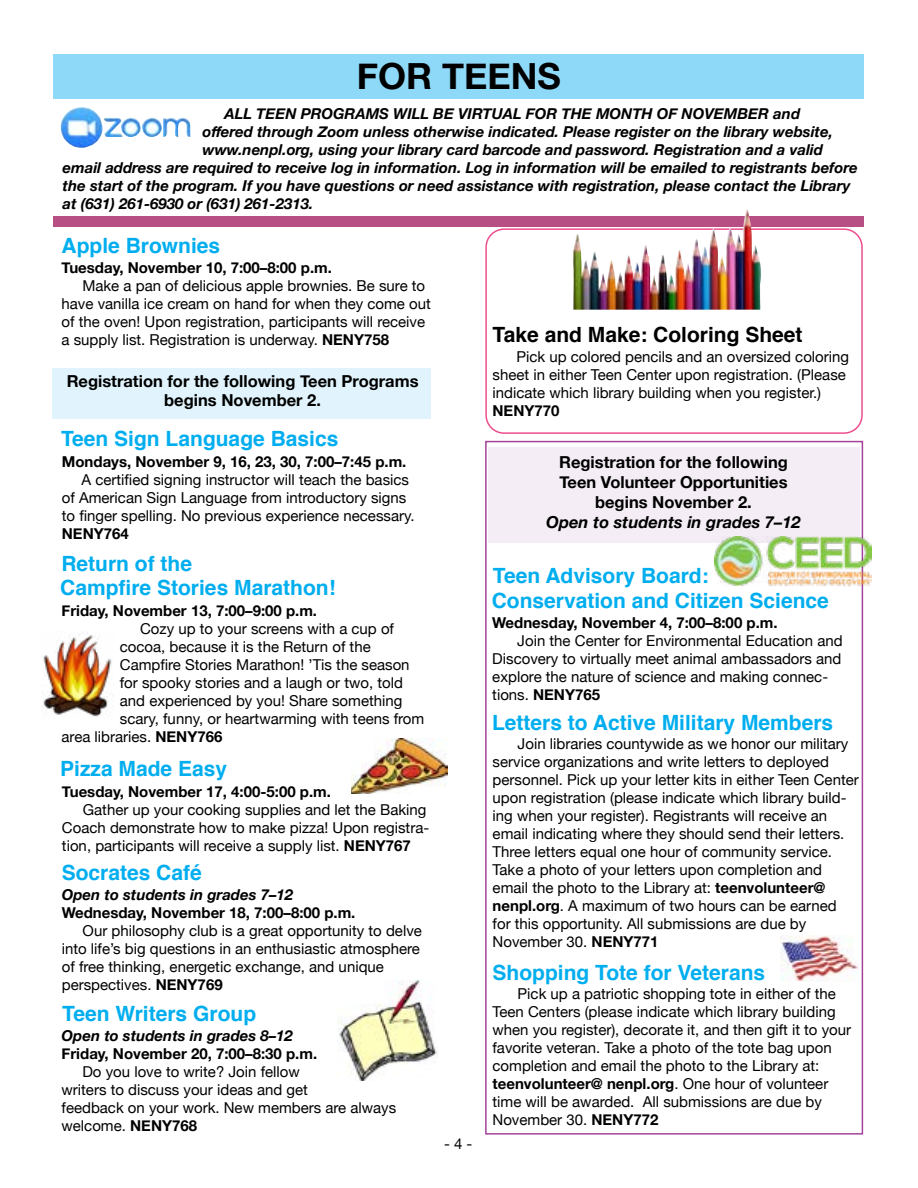
<style>
.page{position:relative;width:918px;height:1188px;background:#fff}
.page>*{position:absolute;margin:0;border:0;box-sizing:border-box;transform-origin:0 0}
.t1{font:700 36px "Helvetica Neue";color:#000}
.t2{font:700 21px "Helvetica";color:#00aeef}
.t3{font:700 21px "Helvetica";color:#000}
.t4{font:700 16.5px/19.8px "Helvetica Neue";color:#000;text-align:center}
.t5{font:italic 700 16.5px "Helvetica Neue";color:#000}
.t6{font:15px/18px "Helvetica Neue";color:#000}
.t7{font:italic 700 15px "Helvetica Neue";color:#000}
.t8{font:700 15px "Helvetica Neue";color:#000}
.s1{font-weight:700}
</style>
<div class="page">
<div style="left:485px;top:441px;width:378px;height:694px;border:2px solid #a54399"></div>
<div style="left:53px;top:368px;width:378px;height:50px;background:#e1f4fd"></div>
<div style="left:54px;top:54px;width:810px;height:45px;background:#8ed8f8"></div>
<div style="left:488px;top:448px;width:372px;height:95px;background:#f4edf5"></div>
<img style="left:61px;top:107px;width:130px;height:41px">
<div style="left:53px;top:216px;width:811px;height:11px;background:#b74f84"></div>
<div style="left:485px;top:228px;width:378px;height:206px;border:2px solid #ef4d8f;border-radius:18px"></div>
<img style="left:43px;top:633px;width:69px;height:84px">
<img style="left:351px;top:738px;width:96px;height:55px">
<img style="left:618px;top:210px;width:129px;height:81px">
<img style="left:714px;top:537px;width:157px;height:50px">
<img style="left:781px;top:936px;width:78px;height:46px">
<img style="left:337px;top:980px;width:101px;height:101px">
<h1 class="t1" style="left:357px;top:48px;width:206px">FOR TEENS</h1>
<p class="t7" style="left:225px;top:101px;width:577px">ALL TEEN PROGRAMS WILL BE VIRTUAL FOR THE MONTH OF NOVEMBER and</p>
<p class="t7" style="left:203px;top:119px;width:632px">offered through Zoom unless otherwise indicated. Please register on the library website,</p>
<p class="t7" style="left:203px;top:137px;width:622px">www.nenpl.org, using your library card barcode and password. Registration and a valid</p>
<p class="t7" style="left:63px;top:155px;width:797px">email address are required to receive log in information. Log in information will be emailed to registrants before</p>
<p class="t7" style="left:63px;top:173px;width:789px">the start of the program. If you have questions or need assistance with registration, please contact the Library</p>
<p class="t7" style="left:63px;top:191px;width:252px">at (631) 261-6930 or (631) 261-2313.</p>
<h2 class="t2" style="left:62px;top:229px;width:160px">Apple Brownies</h2>
<p class="t8" style="left:62px;top:256px;width:272px">Tuesday, November 10, 7:00–8:00 p.m.</p>
<p class="t6" style="left:62px;top:278px;width:371px;text-indent:21px">Make a pan of delicious apple brownies. Be sure to have vanilla ice cream on hand for when they come out of the oven! Upon registration, participants will receive a supply list. Registration is underway. <span class="s1">NENY758</span></p>
<p class="t4" style="left:67px;top:371px;width:353px">Registration for the following Teen Programs begins November 2.</p>
<h2 class="t2" style="left:61px;top:422px;width:279px">Teen Sign Language Basics</h2>
<p class="t8" style="left:62px;top:450px;width:346px">Mondays, November 9, 16, 23, 30, 7:00–7:45 p.m.</p>
<p class="t6" style="left:62px;top:471px;width:354px;text-indent:20px">A certified signing instructor will teach the basics of American Sign Language from introductory signs to finger spelling. No previous experience necessary.</p>
<p class="t8" style="left:62px;top:522px;width:68px">NENY764</p>
<h2 class="t2" style="left:61px;top:547px;width:132px">Return of the</h2>
<h2 class="t2" style="left:60px;top:570px;width:277px">Campfire Stories Marathon!</h2>
<p class="t8" style="left:62px;top:599px;width:257px">Friday, November 13, 7:00–9:00 p.m.</p>
<p class="t6" style="left:140px;top:620px;width:255px">Cozy up to your screens with a cup of</p>
<p class="t6" style="left:120px;top:638px;width:252px">cocoa, because it is the Return of the</p>
<p class="t6" style="left:120px;top:656px;width:291px">Campfire Stories Marathon! ’Tis the season</p>
<p class="t6" style="left:120px;top:674px;width:285px">for spooky stories and a laugh or two, told</p>
<p class="t6" style="left:120px;top:692px;width:284px">and experienced by you! Share something</p>
<p class="t6" style="left:120px;top:710px;width:306px">scary, funny, or heartwarming with teens from</p>
<p class="t6" style="left:62px;top:728px;width:162px">area libraries. <span class="s1">NENY766</span></p>
<h2 class="t2" style="left:60px;top:752px;width:168px">Pizza Made Easy</h2>
<p class="t8" style="left:62px;top:780px;width:270px">Tuesday, November 17, 4:00-5:00 p.m.</p>
<p class="t6" style="left:62px;top:802px;width:369px;text-indent:21px">Gather up your cooking supplies and let the Baking<br>Coach demonstrate how to make pizza! Upon registra&shy;tion, participants will receive a supply list. <span class="s1">NENY767</span></p>
<h2 class="t2" style="left:62px;top:856px;width:142px">Socrates Café</h2>
<p class="t7" style="left:62px;top:883px;width:233px">Open to students in grades 7–12</p>
<p class="t8" style="left:62px;top:901px;width:295px">Wednesday, November 18, 7:00–8:00 p.m.</p>
<p class="t6" style="left:62px;top:923px;width:362px;text-indent:21px">Our philosophy club is a great opportunity to delve into life’s big questions in an enthusiastic atmosphere of free thinking, energetic exchange, and unique perspectives. <span class="s1">NENY769</span></p>
<h2 class="t2" style="left:62px;top:997px;width:196px">Teen Writers Group</h2>
<p class="t7" style="left:62px;top:1024px;width:233px">Open to students in grades 8–12</p>
<p class="t8" style="left:62px;top:1042px;width:257px">Friday, November 20, 7:00–8:30 p.m.</p>
<p class="t6" style="left:62px;top:1064px;width:336px;text-indent:21px">Do you love to write? Join fellow<br>writers to discuss your ideas and get<br>feedback on your work. New members are always welcome. <span class="s1">NENY768</span></p>
<p class="t6" style="left:444px;top:1135px;width:30px">- 4 -</p>
<h2 class="t3" style="left:493px;top:318px;width:312px">Take and Make: Coloring Sheet</h2>
<p class="t6" style="left:493px;top:349px;width:358px;text-indent:24px">Pick up colored pencils and an oversized coloring sheet in either Teen Center upon registration. (Please indicate which library building when you register.)</p>
<p class="t8" style="left:493px;top:399px;width:68px">NENY770</p>
<p class="t4" style="left:559px;top:453px;width:230px">Registration for the following<br>Teen Volunteer Opportunities begins November 2.</p>
<p class="t5" style="left:546px;top:509px;width:256px">Open to students in grades 7–12</p>
<h2 class="t2" style="left:493px;top:559px;width:217px">Teen Advisory Board:</h2>
<h2 class="t2" style="left:492px;top:583px;width:339px">Conservation and Citizen Science</h2>
<p class="t8" style="left:492px;top:611px;width:287px">Wednesday, November 4, 7:00–8:00 p.m.</p>
<p class="t6" style="left:492px;top:633px;width:352px;text-indent:25px">Join the Center for Environmental Education and Discovery to virtually meet animal ambassadors and explore the nature of science and making connec&shy;tions. <span class="s1">NENY765</span></p>
<h2 class="t2" style="left:492px;top:706px;width:343px">Letters to Active Military Members</h2>
<p class="t6" style="left:493px;top:735px;width:368px;text-indent:25px">Join libraries countywide as we honor our military service organizations and write letters to deployed personnel. Pick up your letter kits in either Teen Center upon registration (please indicate which library build&shy;ing when your register). Registrants will receive an email indicating where they should send their letters.<br>Three letters equal one hour of community service.<br>Take a photo of your letters upon completion and email the photo to the Library at: <span class="s1">teenvolunteer@ nenpl.org</span>. A maximum of two hours can be earned<br>for this opportunity. All submissions are due by November 30. <span class="s1">NENY771</span></p>
<h2 class="t2" style="left:493px;top:956px;width:274px">Shopping Tote for Veterans</h2>
<p class="t6" style="left:493px;top:986px;width:360px;text-indent:25px">Pick up a patriotic shopping tote in either of the Teen Centers (please indicate which library building when you register), decorate it, and then gift it to your favorite veteran. Take a photo of the tote bag upon completion and email the photo to the Library at: <span class="s1">teenvolunteer@ nenpl.org</span>. One hour of volunteer time will be awarded. All submissions are due by November 30. <span class="s1">NENY772</span></p>
</div>
